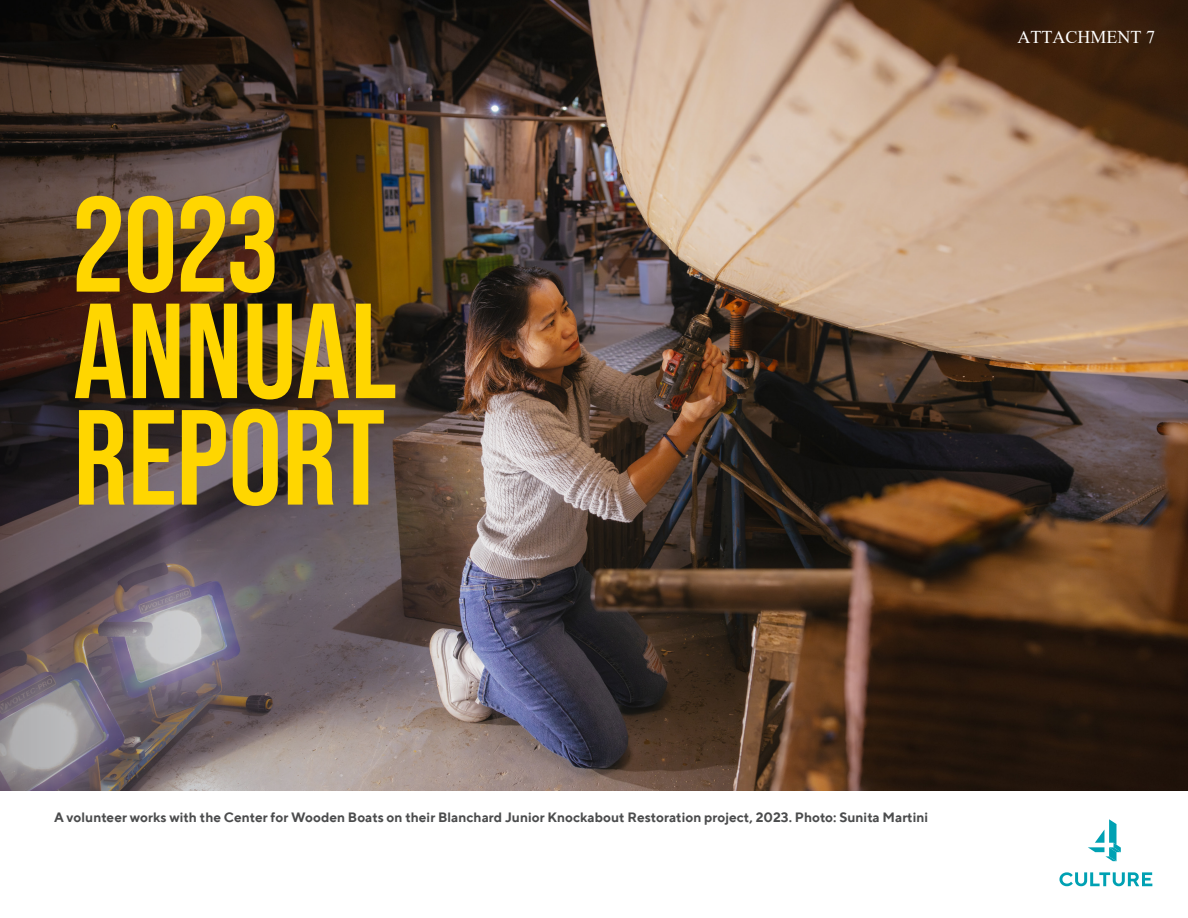
<style>
.page{position:relative;width:1188px;height:918px;background:#fff}
.page>*{position:absolute;margin:0;border:0;box-sizing:border-box;transform-origin:0 0}
.t1{font:700 135px/106.5px "Bebas Neue Pro";color:#ffd600}
.t2{font:18px "Times New Roman";color:#fff}
.t3{font:700 13.5px "TT Norms";color:#4b4c4d}
</style>
<div class="page">
<img style="left:510px;top:0;width:678px;height:791px">
<img style="left:0;top:0;width:510px;height:791px">
<svg style="left:1059px;top:872px;width:93px;height:14px"></svg>
<svg style="left:1088px;top:819px;width:33px;height:42px"></svg>
<h1 class="t1" style="left:73px;top:190px;width:325px">2023<br>ANNUAL<br>REPORT</h1>
<h2 class="t2" style="left:1018px;top:24px;width:139px">ATTACHMENT 7</h2>
<p class="t3" style="left:54px;top:809px;width:876px">A volunteer works with the Center for Wooden Boats on their Blanchard Junior Knockabout Restoration project, 2023. Photo: Sunita Martini</p>
</div>
